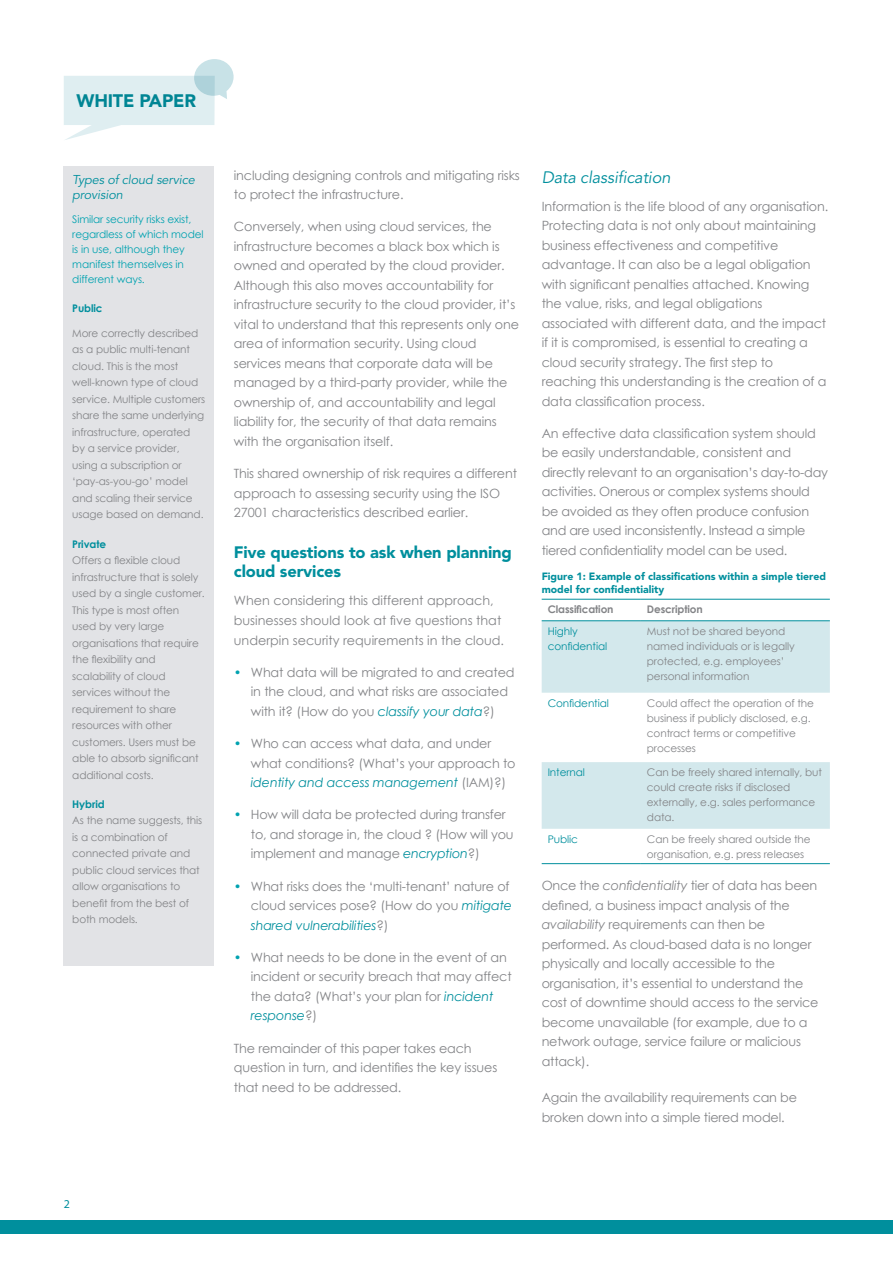
<style>
.page{position:relative;width:893px;height:1263px;background:#fff}
.page>*{position:absolute;margin:0;border:0;box-sizing:border-box;transform-origin:0 0}
.t1{font:900 18px "Avenir LT Std";letter-spacing:-.01em;color:#008f9d}
.Heading__no_number{font:900 16.5px/19.5px "Avenir LT Std";letter-spacing:-.01em;color:#008f9d}
.Non-numbered_subhead{font:italic 16.5px "Avenir LT Std";letter-spacing:-.01em;color:#008f9d}
.Main_text{font:12.75px/19.5px "Century Gothic";letter-spacing:-.01em;color:#838487}
.Main_text-2{font:italic 12.75px/15px "Avenir LT Std";letter-spacing:-.01em;color:#008f9d}
.t2{font:12px "Myriad Pro";color:#008f9d}
.Main_text-3{font:10.5px/16.5px "Century Gothic";letter-spacing:-.01em;color:#838487}
.Main_text-4{font:10.5px/15px "Century Gothic";letter-spacing:-.01em;color:#00a2b0}
.t3{font:900 10.5px/12.6px "Avenir LT Std";color:#008f9d}
.Main_text-5{font:10.5px/15px "Century Gothic";letter-spacing:-.01em;color:#008f9d}
.Main_text-6{font:700 10.5px "Century Gothic";letter-spacing:-.01em;color:#838487}
.Main_text-7{font:700 10.5px "Century Gothic";letter-spacing:-.01em;color:#008f9d}
.s1{color:#00a2b0}
.s2{font-style:italic;color:#008f9d}
.s3{font-style:italic}
</style>
<div class="page">
<svg style="left:64px;top:59px;width:170px;height:81px"></svg>
<svg style="left:542px;top:621px;width:288px;height:208px;fill:#d3e8ec"></svg>
<hr style="left:542px;top:863px;width:99px;height:1px;background:#008f9d">
<hr style="left:641px;top:863px;width:189px;height:1px;background:#008f9d">
<hr style="left:542px;top:599px;width:99px;height:1px;background:#008f9d">
<hr style="left:641px;top:599px;width:189px;height:1px;background:#008f9d">
<hr style="left:542px;top:620px;width:99px;height:1px;background:#008f9d">
<hr style="left:641px;top:620px;width:189px;height:1px;background:#008f9d">
<div style="left:0;top:1220px;width:893px;height:14px;background:#008f9d"></div>
<div style="left:64px;top:166px;width:150px;height:799px;background:#e2e3e6"></div>
<h1 class="t1" style="left:77px;top:90px;width:121px">WHITE PAPER</h1>
<p class="Main_text-2" style="left:72px;top:172px;width:124px">Types of cloud service provision</p>
<p class="Main_text-4" style="left:72px;top:211px;width:133px">Similar security risks exist, regardless of which model is in use, although they manifest themselves in different ways.</p>
<p class="Main_text-7" style="left:72px;top:300px;width:32px">Public</p>
<p class="Main_text-3" style="left:72px;top:325px;width:135px">More correctly described as a public multi-tenant cloud. This is the most well-known type of cloud service. Multiple customers share the same underlying infrastructure, operated by a service provider, using a subscription or ‘pay-as-you-go’ model and scaling their service usage based on demand.</p>
<p class="Main_text-7" style="left:72px;top:536px;width:35px">Private</p>
<p class="Main_text-3" style="left:72px;top:552px;width:134px">Offers a flexible cloud infrastructure that is solely used by a single customer.<br>This type is most often used by very large organisations that require the flexibility and scalability of cloud services without the requirement to share resources with other customers. Users must be able to absorb significant additional costs.</p>
<p class="Main_text-7" style="left:72px;top:796px;width:34px">Hybrid</p>
<p class="Main_text-3" style="left:72px;top:812px;width:132px">As the name suggests, this is a combination of connected private and public cloud services that allow organisations to benefit from the best of both models.</p>
<p class="Main_text" style="left:234px;top:165px;width:288px">including designing controls and mitigating risks to protect the infrastructure.</p>
<p class="Main_text" style="left:234px;top:217px;width:287px">Conversely, when using cloud services, the infrastructure becomes a black box which is owned and operated by the cloud provider.<br>Although this also moves accountability for infrastructure security to the cloud provider, it’s vital to understand that this represents only one area of information security. Using cloud services means that corporate data will be managed by a third-party provider, while the ownership of, and accountability and legal liability for, the security of that data remains with the organisation itself.</p>
<p class="Main_text" style="left:234px;top:464px;width:285px">This shared ownership of risk requires a different approach to assessing security using the ISO<br>27001 characteristics described earlier.</p>
<p class="Heading__no_number" style="left:234px;top:542px;width:279px">Five questions to ask when planning cloud services</p>
<p class="Main_text" style="left:234px;top:591px;width:272px">When considering this different approach, businesses should look at five questions that underpin security requirements in the cloud.</p>
<p class="Main_text" style="left:251px;top:662px;width:265px;text-indent:-17px"><span class="s1">•</span> What data will be migrated to and created in the cloud, and what risks are associated with it? (How do you <span class="s2">classify your data</span>?)</p>
<p class="Main_text" style="left:251px;top:733px;width:266px;text-indent:-17px"><span class="s1">•</span> Who can access what data, and under what conditions? (What’s your approach to <span class="s2">identity and access management</span> (IAM)?)</p>
<p class="Main_text" style="left:251px;top:805px;width:264px;text-indent:-17px"><span class="s1">•</span> How will data be protected during transfer to, and storage in, the cloud ? (How will you implement and manage <span class="s2">encryption</span>?)</p>
<p class="Main_text" style="left:251px;top:876px;width:263px;text-indent:-17px"><span class="s1">•</span> What risks does the ‘multi-tenant’ nature of cloud services pose? (How do you <span class="s2">mitigate shared vulnerabilities</span>?)</p>
<p class="Main_text" style="left:251px;top:947px;width:262px;text-indent:-17px"><span class="s1">•</span> What needs to be done in the event of an incident or security breach that may affect the data? (What’s your plan for <span class="s2">incident response</span>?)</p>
<p class="Main_text" style="left:234px;top:1038px;width:265px">The remainder of this paper takes each question in turn, and identifies the key issues that need to be addressed.</p>
<p class="Non-numbered_subhead" style="left:542px;top:167px;width:130px">Data classification</p>
<p class="Main_text" style="left:542px;top:196px;width:288px">Information is the life blood of any organisation.<br>Protecting data is not only about maintaining business effectiveness and competitive advantage. It can also be a legal obligation with significant penalties attached. Knowing the value, risks, and legal obligations associated with different data, and the impact if it is compromised, is essential to creating a cloud security strategy. The first step to reaching this understanding is the creation of a data classification process.</p>
<p class="Main_text" style="left:542px;top:423px;width:288px">An effective data classification system should be easily understandable, consistent and directly relevant to an organisation’s day-to-day activities. Onerous or complex systems should be avoided as they often produce confusion and are used inconsistently. Instead a simple tiered confidentiality model can be used.</p>
<p class="t3" style="left:542px;top:570px;width:286px">Figure 1: Example of classifications within a simple tiered model for confidentiality</p>
<p class="Main_text-6" style="left:548px;top:601px;width:67px">Classification</p>
<p class="Main_text-6" style="left:647px;top:601px;width:57px">Description</p>
<p class="Main_text-5" style="left:548px;top:624px;width:61px">Highly confidential</p>
<p class="Main_text-3" style="left:647px;top:624px;width:149px;line-height:15px">Must not be shared beyond named individuals or is legally protected, e.g. employees’ personal information</p>
<p class="Main_text-5" style="left:548px;top:695px;width:63px">Confidential</p>
<p class="Main_text-3" style="left:647px;top:695px;width:169px;line-height:15px">Could affect the operation of the business if publicly disclosed, e.g. contract terms or competitive processes</p>
<p class="Main_text-5" style="left:548px;top:764px;width:39px">Internal</p>
<p class="Main_text-3" style="left:647px;top:764px;width:177px;line-height:15px">Can be freely shared internally, but could create risks if disclosed externally, e.g. sales performance data.</p>
<p class="Main_text-5" style="left:548px;top:831px;width:32px">Public</p>
<p class="Main_text-3" style="left:647px;top:831px;width:165px;line-height:15px">Can be freely shared outside the organisation, e.g. press releases</p>
<p class="Main_text" style="left:542px;top:876px;width:278px">Once the <span class="s3">confidentiality</span> tier of data has been defined, a business impact analysis of the <span class="s3">availability</span> requirements can then be performed. As cloud-based data is no longer physically and locally accessible to the organisation, it’s essential to understand the cost of downtime should access to the service become unavailable (for example, due to a network outage, service failure or malicious attack).</p>
<p class="Main_text" style="left:542px;top:1088px;width:257px">Again the availability requirements can be broken down into a simple tiered model.</p>
<p class="t2" style="left:64px;top:1197px;width:8px">2</p>
</div>
